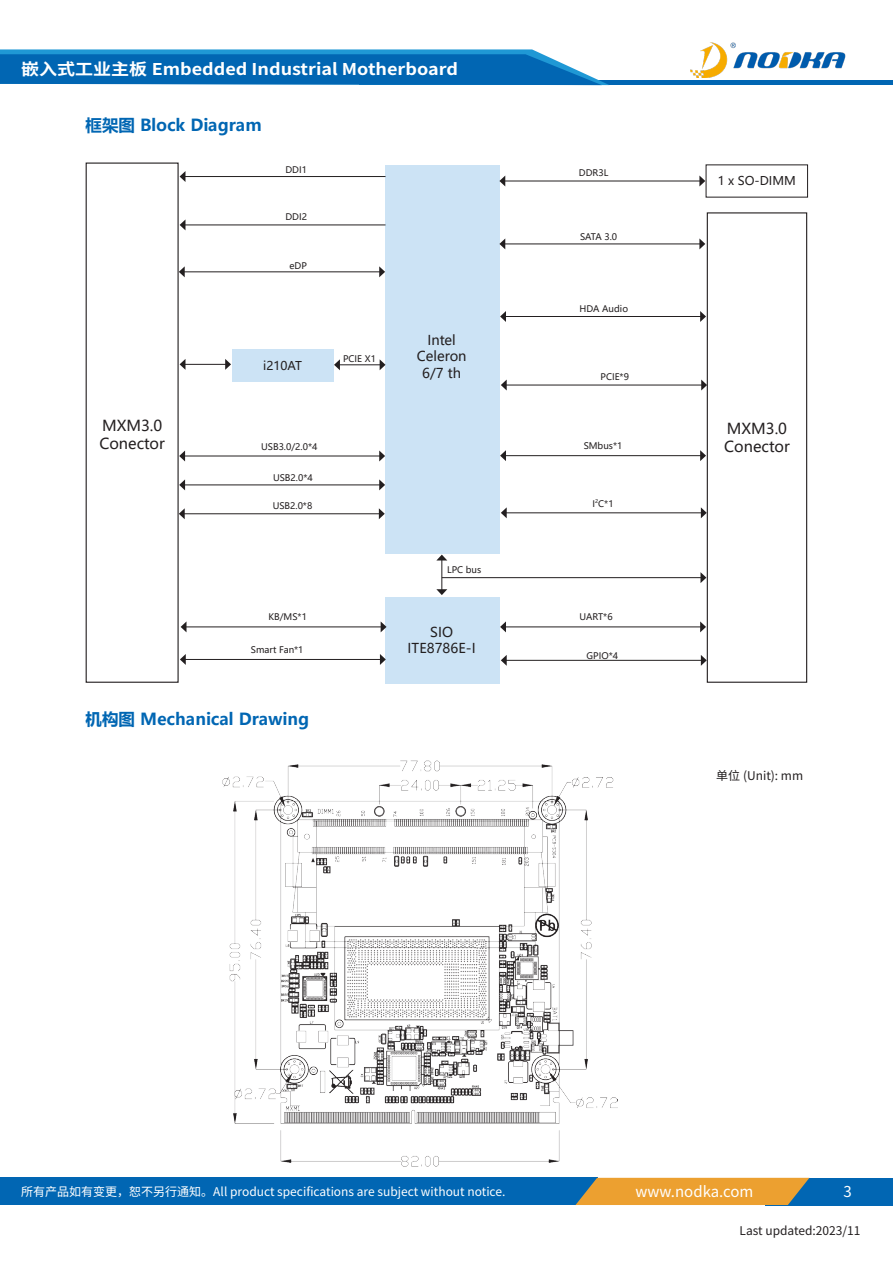
<style>
.page{position:relative;width:893px;height:1263px;background:#fff}
.page>*{position:absolute;margin:0;border:0;box-sizing:border-box;transform-origin:0 0}
.t1{font:700 16.5px "Microsoft Ya Hei";color:#0166b3}
.t2{font:700 16.2px "Source Han Sans SC";color:#fff;scale:1.11 1}
.t3{font:15px "Microsoft Ya Hei";color:#231f20}
.t4{font:15px "Source Han Sans SC";color:#fff}
.t5{font:13.5px "Microsoft Ya Hei";color:#231f20}
.t6{font:12px "Source Han Sans SC";color:#fff}
.t7{font:12px "Source Han Sans SC";color:#231f20}
.t8{font:12px "Microsoft Ya Hei";color:#231f20}
.t9{font:9px "Microsoft Ya Hei";color:#231f20}
.t10{font:5.25px "Microsoft Ya Hei";color:#231f20}
</style>
<div class="page">
<div style="left:0;top:1178px;width:597px;height:27px;background:#0166b3"></div>
<div style="left:766px;top:1178px;width:127px;height:27px;background:#0166b3"></div>
<svg style="left:575px;top:1178px;width:234px;height:27px;background:#d69a3c"></svg>
<img style="left:690px;top:43px;width:156px;height:35px">
<hr style="left:359px;top:81px;width:534px;height:4px;background:#0166b3">
<svg style="left:0;top:49px;width:609px;height:36px;background:#1a79be"></svg>
<div style="left:86px;top:163px;width:93px;height:520px;border:1px solid #231f20"></div>
<div style="left:386px;top:165px;width:114px;height:388px;background:#cce3f5"></div>
<div style="left:386px;top:597px;width:114px;height:86px;background:#cce3f5"></div>
<div style="left:232px;top:349px;width:101px;height:33px;background:#cce3f5"></div>
<hr style="left:185px;top:364px;width:41px;height:1px;background:#231f20">
<svg style="left:225px;top:359px;width:6px;height:11px"></svg>
<svg style="left:180px;top:359px;width:5px;height:11px"></svg>
<hr style="left:506px;top:385px;width:196px;height:1px;background:#231f20">
<svg style="left:701px;top:380px;width:6px;height:10px"></svg>
<svg style="left:501px;top:380px;width:6px;height:10px"></svg>
<hr style="left:339px;top:364px;width:41px;height:1px;background:#231f20">
<svg style="left:380px;top:359px;width:6px;height:11px"></svg>
<svg style="left:334px;top:359px;width:6px;height:11px"></svg>
<hr style="left:184px;top:271px;width:196px;height:1px;background:#231f20">
<svg style="left:379px;top:266px;width:6px;height:11px"></svg>
<svg style="left:179px;top:266px;width:6px;height:11px"></svg>
<hr style="left:505px;top:626px;width:196px;height:1px;background:#231f20">
<svg style="left:500px;top:621px;width:6px;height:11px"></svg>
<svg style="left:700px;top:621px;width:6px;height:11px"></svg>
<hr style="left:506px;top:660px;width:196px;height:1px;background:#231f20">
<svg style="left:501px;top:655px;width:6px;height:11px"></svg>
<svg style="left:701px;top:655px;width:6px;height:11px"></svg>
<hr style="left:185px;top:225px;width:201px;height:1px;background:#231f20">
<svg style="left:180px;top:220px;width:5px;height:10px"></svg>
<hr style="left:184px;top:456px;width:196px;height:1px;background:#231f20">
<svg style="left:379px;top:450px;width:6px;height:11px"></svg>
<svg style="left:179px;top:450px;width:6px;height:11px"></svg>
<hr style="left:184px;top:513px;width:196px;height:1px;background:#231f20">
<svg style="left:379px;top:508px;width:6px;height:11px"></svg>
<svg style="left:179px;top:508px;width:6px;height:11px"></svg>
<hr style="left:184px;top:484px;width:196px;height:1px;background:#231f20">
<svg style="left:379px;top:479px;width:6px;height:11px"></svg>
<svg style="left:179px;top:479px;width:6px;height:11px"></svg>
<hr style="left:505px;top:455px;width:196px;height:1px;background:#231f20">
<svg style="left:700px;top:450px;width:6px;height:11px"></svg>
<svg style="left:500px;top:450px;width:6px;height:11px"></svg>
<hr style="left:186px;top:626px;width:195px;height:1px;background:#231f20">
<svg style="left:381px;top:621px;width:6px;height:11px"></svg>
<svg style="left:181px;top:622px;width:5px;height:10px"></svg>
<hr style="left:185px;top:659px;width:196px;height:1px;background:#231f20">
<svg style="left:380px;top:654px;width:6px;height:11px"></svg>
<svg style="left:180px;top:654px;width:6px;height:11px"></svg>
<hr style="left:506px;top:512px;width:196px;height:1px;background:#231f20">
<svg style="left:701px;top:507px;width:6px;height:11px"></svg>
<svg style="left:501px;top:507px;width:6px;height:11px"></svg>
<hr style="left:504px;top:244px;width:196px;height:1px;background:#231f20">
<svg style="left:699px;top:238px;width:6px;height:11px"></svg>
<svg style="left:499px;top:239px;width:6px;height:10px"></svg>
<hr style="left:505px;top:316px;width:196px;height:1px;background:#231f20">
<svg style="left:700px;top:311px;width:6px;height:11px"></svg>
<svg style="left:500px;top:311px;width:6px;height:11px"></svg>
<hr style="left:504px;top:181px;width:196px;height:1px;background:#231f20">
<svg style="left:699px;top:176px;width:6px;height:10px"></svg>
<svg style="left:499px;top:176px;width:6px;height:10px"></svg>
<hr style="left:185px;top:176px;width:201px;height:1px;background:#231f20">
<svg style="left:180px;top:171px;width:5px;height:11px"></svg>
<hr style="left:441px;top:560px;width:1px;height:30px;background:#231f20">
<svg style="left:437px;top:555px;width:10px;height:5px"></svg>
<svg style="left:436px;top:589px;width:11px;height:6px"></svg>
<div style="left:707px;top:212px;width:100px;height:471px;border:1px solid #231f20"></div>
<hr style="left:442px;top:577px;width:259px;height:1px;background:#231f20">
<svg style="left:700px;top:572px;width:6px;height:11px"></svg>
<img style="left:222px;top:761px;width:396px;height:406px">
<p class="t2" style="left:21px;top:60px;width:395px">嵌入式工业主板 Embedded Industrial Motherboard</p>
<p class="t1" style="left:86px;top:113px;width:177px">框架图 Block Diagram</p>
<p class="t9" style="left:285px;top:164px;width:23px">DDI1</p>
<p class="t9" style="left:285px;top:210px;width:23px">DDI2</p>
<p class="t9" style="left:290px;top:260px;width:19px">eDP</p>
<p class="t3" style="left:102px;top:416px;width:62px">MXM3.0</p>
<p class="t3" style="left:99px;top:434px;width:67px">Conector</p>
<p class="t8" style="left:263px;top:357px;width:40px">i210AT</p>
<p class="t9" style="left:343px;top:352px;width:34px">PCIE X1</p>
<p class="t9" style="left:261px;top:440px;width:58px">USB3.0/2.0*4</p>
<p class="t9" style="left:273px;top:471px;width:41px">USB2.0*4</p>
<p class="t9" style="left:273px;top:500px;width:41px">USB2.0*8</p>
<p class="t9" style="left:268px;top:611px;width:40px">KB/MS*1</p>
<p class="t9" style="left:251px;top:643px;width:54px">Smart Fan*1</p>
<p class="t1" style="left:86px;top:707px;width:225px">机构图 Mechanical Drawing</p>
<p class="t5" style="left:427px;top:331px;width:30px">Intel</p>
<p class="t5" style="left:417px;top:347px;width:51px">Celeron</p>
<p class="t5" style="left:422px;top:363px;width:40px">6/7 th</p>
<p class="t9" style="left:447px;top:564px;width:36px">LPC bus</p>
<p class="t5" style="left:430px;top:623px;width:24px">SIO</p>
<p class="t5" style="left:408px;top:639px;width:70px">ITE8786E-I</p>
<p class="t9" style="left:579px;top:167px;width:31px">DDR3L</p>
<p class="t9" style="left:580px;top:231px;width:38px">SATA 3.0</p>
<p class="t9" style="left:580px;top:303px;width:50px">HDA Audio</p>
<p class="t9" style="left:600px;top:371px;width:30px">PCIE*9</p>
<p class="t9" style="left:584px;top:439px;width:40px">SMbus*1</p>
<p class="t10" style="left:595px;top:498px;width:5px">2</p>
<p class="t9" style="left:592px;top:498px;width:23px">I C*1</p>
<p class="t9" style="left:580px;top:611px;width:35px">UART*6</p>
<p class="t9" style="left:587px;top:649px;width:33px">GPIO*4</p>
<p class="t8" style="left:718px;top:173px;width:80px">1 x SO-DIMM</p>
<p class="t3" style="left:727px;top:419px;width:62px">MXM3.0</p>
<p class="t3" style="left:724px;top:437px;width:67px">Conector</p>
<p class="t7" style="left:716px;top:769px;width:89px">单位 (Unit): mm</p>
<p class="t6" style="left:21px;top:1184px;width:486px">所有产品如有变更，恕不另行通知。All product specifications are subject without notice.</p>
<p class="t4" style="left:635px;top:1183px;width:119px">www.nodka.com</p>
<p class="t4" style="left:844px;top:1183px;width:10px">3</p>
<p class="t7" style="left:740px;top:1224px;width:123px">Last updated:2023/11</p>
</div>
